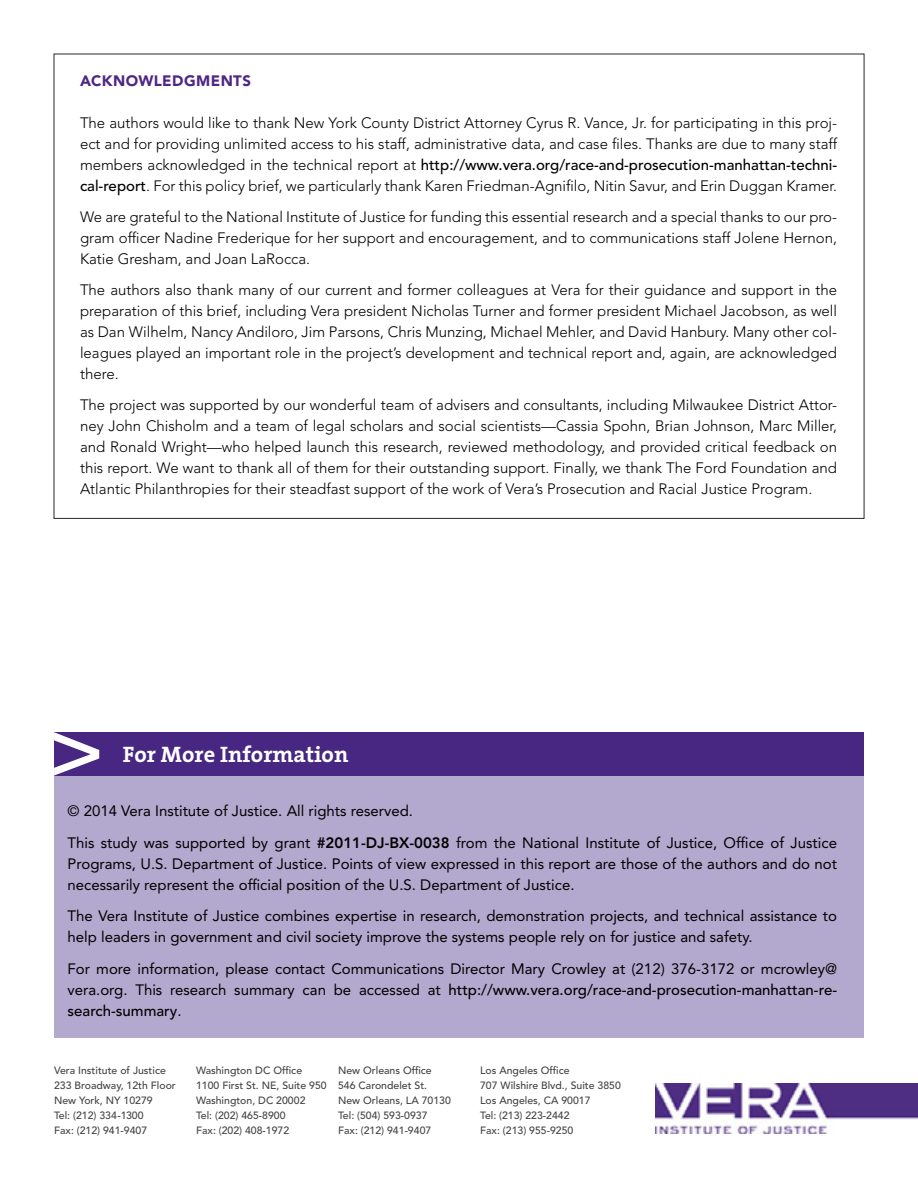
<style>
.page{position:relative;width:918px;height:1188px;background:#fff}
.page>*{position:absolute;margin:0;border:0;box-sizing:border-box;transform-origin:0 0}
.t1{font:700 22.5px "The Serif";color:#fff}
.t2{font:300 15px/21px "Avenir LT Std";color:#000;text-align:justify}
.t3{font:15px/21px "Avenir LT Std";color:#000}
.t4{font:900 15px "Avenir";letter-spacing:.03em;color:#4f2683}
.t5{font:500 10.5px/15px "Avenir LT Std";color:#434345}
.s1{font-weight:500}
.s2{font-weight:800}
</style>
<div class="page">
<div style="left:54px;top:732px;width:810px;height:43px;background:#482783"></div>
<svg style="left:54px;top:732px;width:45px;height:44px"></svg>
<div style="left:54px;top:776px;width:810px;height:261px;background:#b3a8ce"></div>
<img style="left:656px;top:1084px;width:262px;height:49px">
<p class="t4" style="left:80px;top:72px;width:173px">ACKNOWLEDGMENTS</p>
<p class="t2" style="left:80px;top:113px;width:759px">The authors would like to thank New York County District Attorney Cyrus R. Vance, Jr. for participating in this proj&shy;ect and for providing unlimited access to his staff, administrative data, and case files. Thanks are due to many staff members acknowledged in the technical report at <span class="s1">http://www.vera.org/race-and-prosecution-manhattan-techni&shy;cal-report</span>. For this policy brief, we particularly thank Karen Friedman-Agnifilo, Nitin Savur, and Erin Duggan Kramer.</p>
<p class="t2" style="left:80px;top:206px;width:759px">We are grateful to the National Institute of Justice for funding this essential research and a special thanks to our pro&shy;gram officer Nadine Frederique for her support and encouragement, and to communications staff Jolene Hernon, Katie Gresham, and Joan LaRocca.</p>
<p class="t2" style="left:80px;top:279px;width:759px">The authors also thank many of our current and former colleagues at Vera for their guidance and support in the preparation of this brief, including Vera president Nicholas Turner and former president Michael Jacobson, as well as Dan Wilhelm, Nancy Andiloro, Jim Parsons, Chris Munzing, Michael Mehler, and David Hanbury. Many other col&shy;leagues played an important role in the project’s development and technical report and, again, are acknowledged there.</p>
<p class="t2" style="left:80px;top:394px;width:759px">The project was supported by our wonderful team of advisers and consultants, including Milwaukee District Attor&shy;ney John Chisholm and a team of legal scholars and social scientists—Cassia Spohn, Brian Johnson, Marc Miller, and Ronald Wright—who helped launch this research, reviewed methodology, and provided critical feedback on this report. We want to thank all of them for their outstanding support. Finally, we thank The Ford Foundation and Atlantic Philanthropies for their steadfast support of the work of Vera’s Prosecution and Racial Justice Program.</p>
<h1 class="t1" style="left:123px;top:740px;width:227px">For More Information</h1>
<p class="t3" style="left:68px;top:795px;width:771px;line-height:31.5px">© 2014 Vera Institute of Justice. All rights reserved.<br>This study was supported by grant <span class="s2">#2011-DJ-BX-0038</span> from the National Institute of Justice, Office of Justice</p>
<p class="t3" style="left:68px;top:853px;width:771px">Programs, U.S. Department of Justice. Points of view expressed in this report are those of the authors and do not necessarily represent the official position of the U.S. Department of Justice.</p>
<p class="t3" style="left:68px;top:906px;width:771px">The Vera Institute of Justice combines expertise in research, demonstration projects, and technical assistance to help leaders in government and civil society improve the systems people rely on for justice and safety.</p>
<p class="t3" style="left:68px;top:958px;width:771px;text-align:justify">For more information, please contact Communications Director Mary Crowley at (212) 376-3172 or mcrowley@ vera.org. This research summary can be accessed at <span class="s1">http://www.vera.org/race-and-prosecution-manhattan-re&shy;search-summary</span>.</p>
<p class="t5" style="left:54px;top:1063px;width:123px">Vera Institute of Justice<br>233 Broadway, 12th Floor<br>New York, NY 10279<br>Tel: (212) 334-1300<br>Fax: (212) 941-9407</p>
<p class="t5" style="left:196px;top:1063px;width:132px">Washington DC Office<br>1100 First St. NE, Suite 950<br>Washington, DC 20002<br>Tel: (202) 465-8900<br>Fax: (202) 408-1972</p>
<p class="t5" style="left:338px;top:1063px;width:114px">New Orleans Office<br>546 Carondelet St.<br>New Orleans, LA 70130<br>Tel: (504) 593-0937<br>Fax: (212) 941-9407</p>
<p class="t5" style="left:480px;top:1063px;width:142px">Los Angeles Office<br>707 Wilshire Blvd., Suite 3850<br>Los Angeles, CA 90017<br>Tel: (213) 223-2442<br>Fax: (213) 955-9250</p>
</div>
